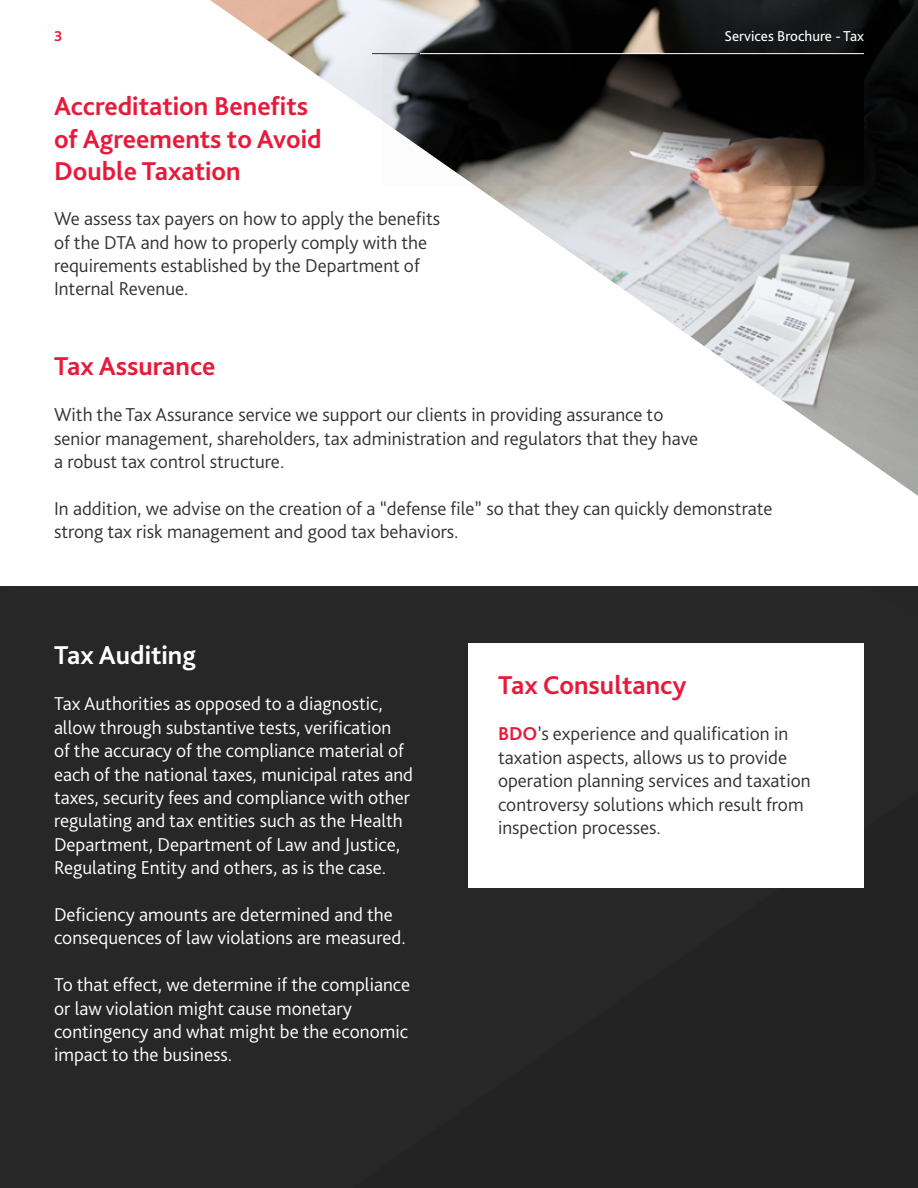
<style>
.page{position:relative;width:918px;height:1188px;background:#fff}
.page>*{position:absolute;margin:0;border:0;box-sizing:border-box;transform-origin:0 0}
.t1{font:700 27px/32.4px "Bliss Pro";color:#e81a3b}
.t2{font:700 27px "Bliss Pro";color:#fff}
.t3{font:300 19.5px/23.4px "Bliss Pro";color:#333}
.t4{font:300 19.5px/23.4px "Bliss Pro";color:#fff}
.t5{font:15px "Bliss Pro";color:#fff}
.t6{font:700 15px "Bliss Pro";color:#e81a3b}
.s1{font-weight:700;color:#e81a3b}
</style>
<div class="page">
<img style="left:210px;top:0;width:708px;height:496px">
<svg style="left:382px;top:54px;width:482px;height:132px;background:#423f3c"></svg>
<div style="left:0;top:586px;width:918px;height:602px;background:#272727"></div>
<hr style="left:372px;top:53px;width:111px;height:1px;background:#333">
<hr style="left:420px;top:53px;width:444px;height:1px;background:#fff">
<div style="left:468px;top:643px;width:396px;height:244px;background:#fff"></div>
<p class="t6" style="left:54px;top:27px;width:10px">3</p>
<p class="t5" style="left:724px;top:27px;width:141px">Services Brochure - Tax</p>
<h1 class="t1" style="left:54px;top:90px;width:269px">Accreditation Benefits of Agreements to Avoid<br>Double Taxation</h1>
<p class="t3" style="left:54px;top:207px;width:388px">We assess tax payers on how to apply the benefits of the DTA and how to properly comply with the requirements established by the Department of Internal Revenue.</p>
<h1 class="t1" style="left:54px;top:349px;width:163px">Tax Assurance</h1>
<p class="t3" style="left:54px;top:403px;width:646px">With the Tax Assurance service we support our clients in providing assurance to senior management, shareholders, tax administration and regulators that they have a robust tax control structure.</p>
<p class="t3" style="left:54px;top:496px;width:720px">In addition, we advise on the creation of a “defense file” so that they can quickly demonstrate strong tax risk management and good tax behaviors.</p>
<h1 class="t2" style="left:54px;top:638px;width:144px">Tax Auditing</h1>
<p class="t4" style="left:54px;top:692px;width:361px">Tax Authorities as opposed to a diagnostic, allow through substantive tests, verification<br>of the accuracy of the compliance material of each of the national taxes, municipal rates and taxes, security fees and compliance with other regulating and tax entities such as the Health Department, Department of Law and Justice, Regulating Entity and others, as is the case.</p>
<p class="t4" style="left:54px;top:902px;width:353px">Deficiency amounts are determined and the consequences of law violations are measured.</p>
<p class="t4" style="left:54px;top:972px;width:358px">To that effect, we determine if the compliance or law violation might cause monetary contingency and what might be the economic impact to the business.</p>
<h1 class="t1" style="left:498px;top:668px;width:190px">Tax Consultancy</h1>
<p class="t3" style="left:498px;top:722px;width:314px"><span class="s1">BDO</span>’s experience and qualification in taxation aspects, allows us to provide operation planning services and taxation controversy solutions which result from inspection processes.</p>
</div>
